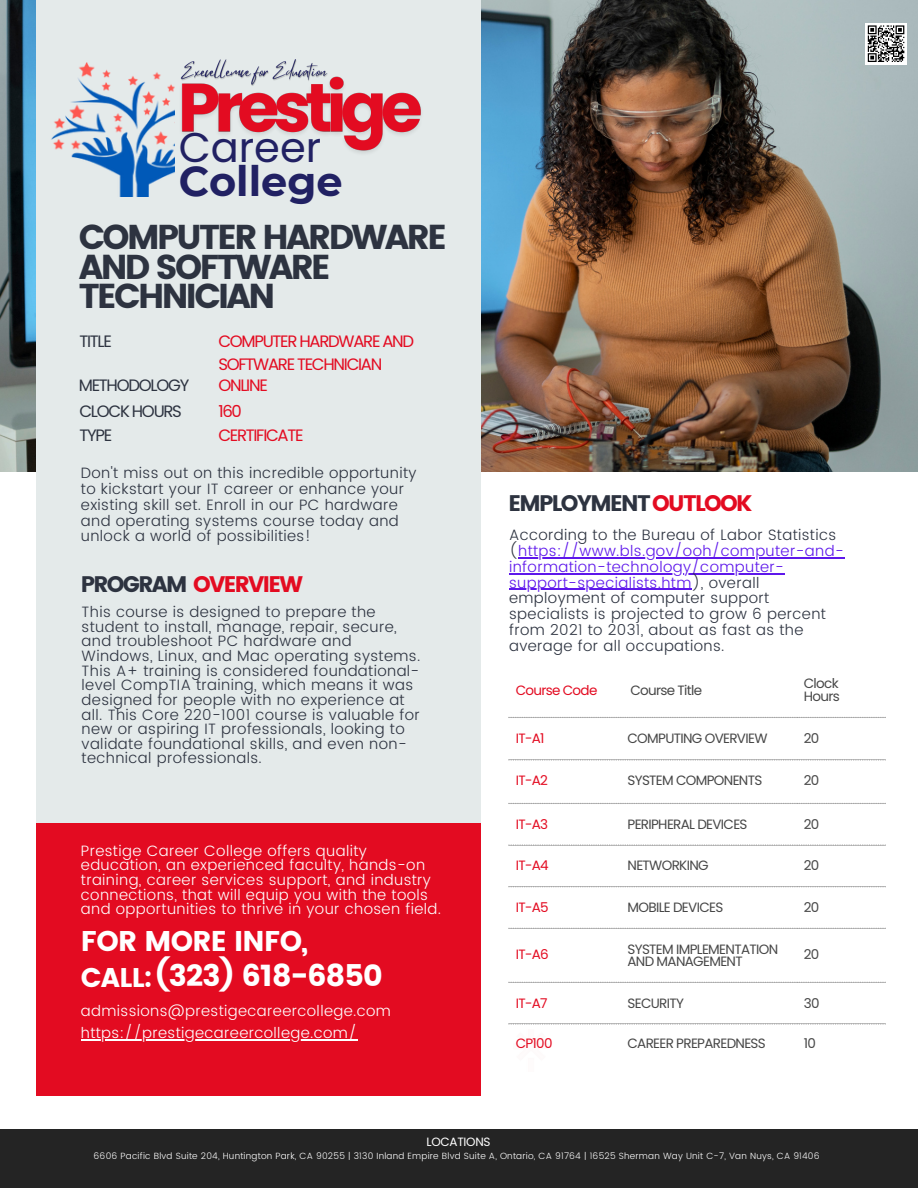
<style>
.page{position:relative;width:918px;height:1188px;background:#fff}
.page>*{position:absolute;margin:0;border:0;box-sizing:border-box;transform-origin:0 0}
.t1{font:700 41.55px "Montserrat";color:#212163}
.t2{font:41.55px "Poppins";color:#212163}
.t3{font:34.5px/29.2px "Poppins";letter-spacing:-.075em;color:#2d3340}
.t4{font:30px "Poppins";letter-spacing:-.025em;color:#fff}
.t5{font:28.5px "Poppins";letter-spacing:-.025em;color:#fff}
.t6{font:27px "Poppins";color:#fff}
.t7{font:22.5px "Poppins";letter-spacing:-.075em;color:#2d3340}
.t8{font:22.5px "Poppins";letter-spacing:-.075em;color:#e30b21}
.t9{font:16.5px/22.5px "Poppins";letter-spacing:-.075em;color:#e30b21}
.t10{font:16.5px "Poppins";letter-spacing:-.075em;color:#2d3340}
.t11{font:300 15px/15.8px "Poppins";letter-spacing:.025em;color:#2d3340}
.t12{font:300 15px/14.7px "Poppins";letter-spacing:.025em;color:#fff}
.t13{font:13.5px/12.3px "Poppins";letter-spacing:-.05em;color:#474747}
.t14{font:13.5px "Poppins";letter-spacing:-.05em;color:#e30b21}
.t15{font:12px "Poppins";letter-spacing:-.025em;color:#fff}
.t16{font:300 9px "Poppins";letter-spacing:.025em;color:#fff}
.s1{color:#2d3340}
.s2{color:#e30b21}
.s3{color:#5e17eb}
</style>
<div class="page">
<div style="left:0;top:1130px;width:918px;height:58px;background:#242424"></div>
<img style="left:0;top:0;width:918px;height:471px">
<div style="left:36px;top:823px;width:444px;height:273px;background:#e30b21"></div>
<div style="left:36px;top:0;width:444px;height:823px;background:#e4eaea"></div>
<div style="left:865px;top:23px;width:42px;height:42px;background:#fff"></div>
<svg style="left:867px;top:25px;width:38px;height:37px"></svg>
<img style="left:174px;top:76px;width:247px;height:88px">
<img style="left:179px;top:59px;width:151px;height:29px">
<img style="left:51px;top:63px;width:123px;height:134px">
<svg style="left:508px;top:717px;width:114px;height:308px"></svg>
<svg style="left:622px;top:717px;width:123px;height:308px"></svg>
<svg style="left:745px;top:717px;width:141px;height:308px"></svg>
<hr style="left:81px;top:1040px;width:276px;height:1px;background:#fff">
<hr style="left:518px;top:557px;width:326px;height:1px;background:#5e17eb">
<hr style="left:509px;top:573px;width:275px;height:1px;background:#5e17eb">
<hr style="left:509px;top:589px;width:183px;height:1px;background:#5e17eb">
<p class="t2" style="left:179px;top:119px;width:144px">Career</p>
<p class="t1" style="left:179px;top:156px;width:166px">College</p>
<p class="t3" style="left:79px;top:223px;width:370px">COMPUTER HARDWARE<br>AND SOFTWARE<br>TECHNICIAN</p>
<p class="t10" style="left:80px;top:330px;width:34px">TITLE</p>
<p class="t9" style="left:218px;top:330px;width:197px">COMPUTER HARDWARE AND<br>SOFTWARE TECHNICIAN</p>
<p class="t10" style="left:79px;top:374px;width:112px">METHODOLOGY</p>
<p class="t9" style="left:218px;top:374px;width:51px">ONLINE</p>
<p class="t10" style="left:80px;top:400px;width:104px">CLOCK HOURS</p>
<p class="t9" style="left:218px;top:400px;width:25px">160</p>
<p class="t10" style="left:80px;top:424px;width:34px">TYPE</p>
<p class="t9" style="left:218px;top:424px;width:87px">CERTIFICATE</p>
<p class="t11" style="left:81px;top:465px;width:337px">Don't miss out on this incredible opportunity to kickstart your IT career or enhance your existing skill set. Enroll in our PC hardware and operating systems course today and unlock a world of possibilities!</p>
<p class="t8" style="left:81px;top:571px;width:224px"><span class="s1">PROGRAM</span> OVERVIEW</p>
<p class="t11" style="left:82px;top:605px;width:340px;line-height:14.7px">This course is designed to prepare the student to install, manage, repair, secure, and troubleshoot PC hardware and Windows, Linux, and Mac operating systems.<br>This A+ training is considered foundational&shy;level CompTIA training, which means it was designed for people with no experience at all. This Core 220-1001 course is valuable for new or aspiring IT professionals, looking to validate foundational skills, and even non&shy;technical professionals.</p>
<p class="t12" style="left:81px;top:843px;width:362px">Prestige Career College offers quality education, an experienced faculty, hands-on training, career services support, and industry connections, that will equip you with the tools and opportunities to thrive in your chosen field.</p>
<p class="t5" style="left:81px;top:925px;width:229px">FOR MORE INFO,</p>
<p class="t6" style="left:81px;top:962px;width:73px">CALL:</p>
<p class="t4" style="left:155px;top:958px;width:229px">(323) 618-6850</p>
<p class="t12" style="left:81px;top:1003px;width:312px">admissions@prestigecareercollege.com</p>
<p class="t12" style="left:81px;top:1026px;width:277px">https://prestigecareercollege.com/</p>
<p class="t7" style="left:508px;top:490px;width:245px">EMPLOYMENT<span class="s2">OUTLOOK</span></p>
<p class="t11" style="left:509px;top:527px;width:336px">According to the Bureau of Labor Statistics (<span class="s3">https://www.bls.gov/ooh/computer-and&shy;information-technology/computer&shy;support-specialists.htm</span>), overall employment of computer support specialists is projected to grow 6 percent from 2021 to 2031, about as fast as the average for all occupations.</p>
<p class="t14" style="left:516px;top:681px;width:83px">Course Code</p>
<p class="t13" style="left:630px;top:684px;width:73px">Course Title</p>
<p class="t13" style="left:804px;top:677px;width:38px">Clock<br>Hours</p>
<p class="t14" style="left:516px;top:729px;width:30px">IT-A1</p>
<p class="t13" style="left:628px;top:732px;width:141px">COMPUTING OVERVIEW</p>
<p class="t13" style="left:804px;top:732px;width:17px">20</p>
<p class="t14" style="left:516px;top:771px;width:34px">IT-A2</p>
<p class="t13" style="left:628px;top:774px;width:136px">SYSTEM COMPONENTS</p>
<p class="t13" style="left:804px;top:774px;width:17px">20</p>
<p class="t14" style="left:516px;top:815px;width:34px">IT-A3</p>
<p class="t13" style="left:628px;top:818px;width:122px">PERIPHERAL DEVICES</p>
<p class="t13" style="left:804px;top:818px;width:17px">20</p>
<p class="t14" style="left:516px;top:856px;width:35px">IT-A4</p>
<p class="t13" style="left:628px;top:860px;width:83px">NETWORKING</p>
<p class="t13" style="left:804px;top:860px;width:17px">20</p>
<p class="t14" style="left:516px;top:898px;width:34px">IT-A5</p>
<p class="t13" style="left:628px;top:901px;width:97px">MOBILE DEVICES</p>
<p class="t13" style="left:804px;top:901px;width:17px">20</p>
<p class="t14" style="left:516px;top:945px;width:35px">IT-A6</p>
<p class="t13" style="left:628px;top:943px;width:152px">SYSTEM IMPLEMENTATION<br>AND MANAGEMENT</p>
<p class="t13" style="left:804px;top:948px;width:17px">20</p>
<p class="t14" style="left:516px;top:993px;width:33px">IT-A7</p>
<p class="t13" style="left:628px;top:997px;width:58px">SECURITY</p>
<p class="t13" style="left:804px;top:997px;width:17px">30</p>
<p class="t14" style="left:516px;top:1034px;width:38px">CP100</p>
<p class="t13" style="left:628px;top:1037px;width:140px">CAREER PREPAREDNESS</p>
<p class="t13" style="left:804px;top:1037px;width:14px">10</p>
<p class="t15" style="left:427px;top:1134px;width:65px">LOCATIONS</p>
<p class="t16" style="left:94px;top:1151px;width:728px">6606 Pacific Blvd Suite 204, Huntington Park, CA 90255 | 3130 Inland Empire Blvd Suite A, Ontario, CA 91764 | 16525 Sherman Way Unit C-7, Van Nuys, CA 91406</p>
</div>
